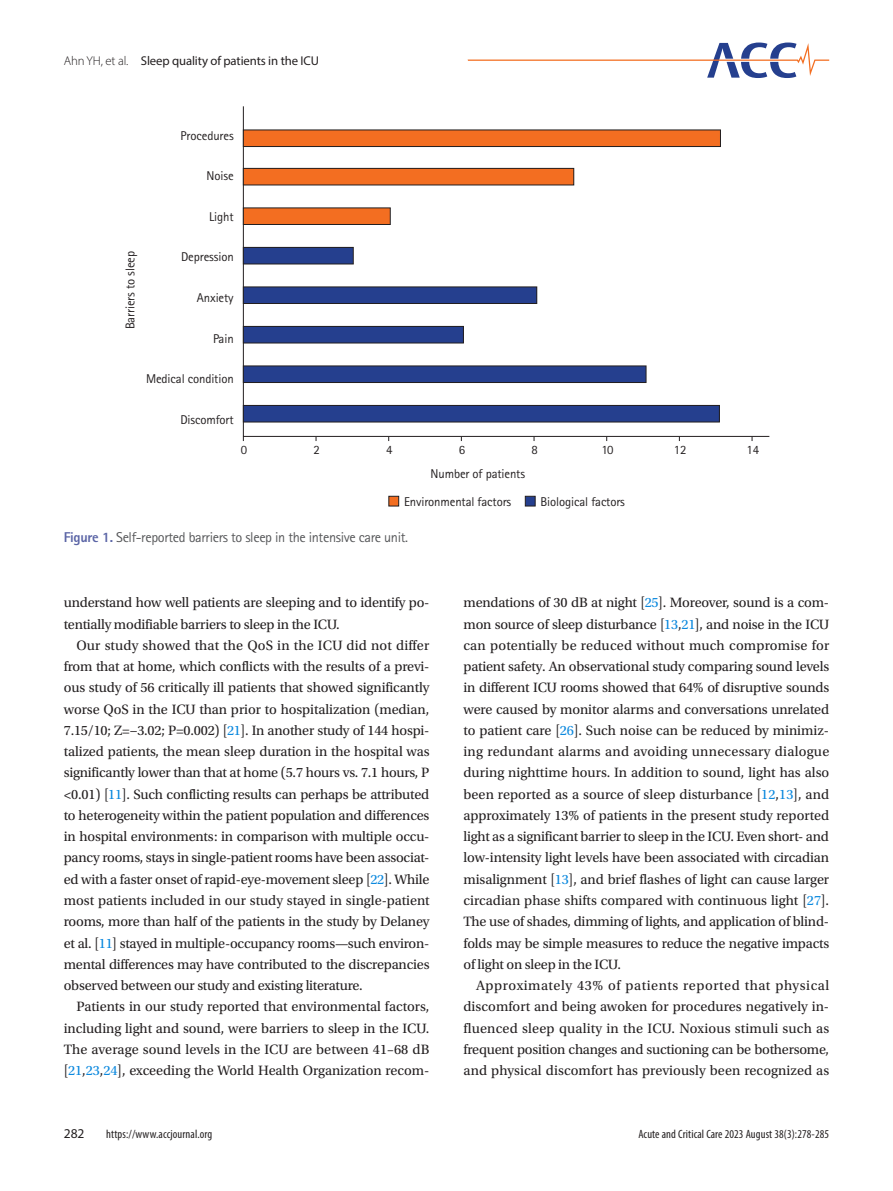
<style>
.page{position:relative;width:893px;height:1191px;background:#fff}
.page>*{position:absolute;margin:0;border:0;box-sizing:border-box;transform-origin:0 0}
.body{font:14.25px/21.3px "Utopia Std";letter-spacing:-.015em;color:#231f20;text-align:justify}
.fig-caption{font:14.25px "Rotis Sans Serif Std";letter-spacing:-.025em;color:#57585a}
.t1{font:13.5px "Myriad Pro";color:#231f20}
.picture_print{font:12.75px "Rotis Sans Serif Std";letter-spacing:-.01em;color:#231f20}
.t2{font:12.75px "Myriad Pro";letter-spacing:-.01em;color:#231f20}
.t3{font:condensed 12px "Myriad Pro";letter-spacing:.01em;color:#231f20}
.s1{font-weight:300}
.s2{font-family:"Adobe Myungjo Std";font-weight:500;color:#f36e21}
.s3{font-family:"Adobe Myungjo Std";font-weight:500;color:#253f8e}
.s4{font-weight:800;color:#5b65a6}
.s5{color:#0b88de}
</style>
<div class="page">
<svg style="left:468px;top:43px;width:361px;height:35px"></svg>
<svg style="left:243px;top:106px;width:527px;height:331px"></svg>
<div style="left:243px;top:130px;width:477px;height:16px;background:#f36e21"></div>
<div style="left:243px;top:130px;width:478px;height:17px;border:1px solid #231f20"></div>
<div style="left:243px;top:168px;width:331px;height:17px;background:#f36e21"></div>
<div style="left:243px;top:168px;width:331px;height:17px;border:1px solid #231f20"></div>
<div style="left:243px;top:208px;width:147px;height:16px;background:#f36e21"></div>
<div style="left:243px;top:207px;width:148px;height:18px;border:1px solid #231f20"></div>
<div style="left:243px;top:247px;width:110px;height:17px;background:#253f8e"></div>
<div style="left:243px;top:247px;width:111px;height:17px;border:1px solid #231f20"></div>
<div style="left:243px;top:287px;width:294px;height:16px;background:#253f8e"></div>
<div style="left:243px;top:286px;width:294px;height:18px;border:1px solid #231f20"></div>
<div style="left:243px;top:326px;width:220px;height:17px;background:#253f8e"></div>
<div style="left:243px;top:326px;width:221px;height:17px;border:1px solid #231f20"></div>
<div style="left:243px;top:366px;width:403px;height:16px;background:#253f8e"></div>
<div style="left:243px;top:365px;width:403px;height:18px;border:1px solid #231f20"></div>
<div style="left:243px;top:405px;width:476px;height:17px;background:#253f8e"></div>
<div style="left:243px;top:405px;width:477px;height:17px;border:1px solid #231f20"></div>
<p class="t2" style="left:64px;top:52px;width:257px"><span class="s1">Ahn YH, et al.</span> Sleep quality of patients in the ICU</p>
<p class="picture_print" style="left:123px;top:329px;width:80px;rotate:-90deg">Barriers to sleep</p>
<p class="picture_print" style="left:181px;top:128px;width:55px">Procedures</p>
<p class="picture_print" style="left:207px;top:168px;width:29px">Noise</p>
<p class="picture_print" style="left:209px;top:209px;width:26px">Light</p>
<p class="picture_print" style="left:181px;top:250px;width:54px">Depression</p>
<p class="picture_print" style="left:197px;top:290px;width:38px">Anxiety</p>
<p class="picture_print" style="left:213px;top:331px;width:22px">Pain</p>
<p class="picture_print" style="left:146px;top:371px;width:89px">Medical condition</p>
<p class="picture_print" style="left:180px;top:412px;width:55px">Discomfort</p>
<p class="picture_print" style="left:241px;top:442px;width:8px">0</p>
<p class="picture_print" style="left:314px;top:442px;width:8px">2</p>
<p class="picture_print" style="left:386px;top:442px;width:8px">4</p>
<p class="picture_print" style="left:459px;top:442px;width:8px">6</p>
<p class="picture_print" style="left:532px;top:442px;width:8px">8</p>
<p class="picture_print" style="left:601px;top:442px;width:14px">10</p>
<p class="picture_print" style="left:674px;top:442px;width:14px">12</p>
<p class="picture_print" style="left:746px;top:442px;width:14px">14</p>
<p class="picture_print" style="left:430px;top:466px;width:96px">Number of patients</p>
<p class="picture_print" style="left:387px;top:494px;width:239px"><span class="s2">■</span> Environmental factors <span class="s3">■</span> Biological factors</p>
<p class="fig-caption" style="left:64px;top:529px;width:346px"><span class="s4">Figure 1.</span> Self-reported barriers to sleep in the intensive care unit.</p>
<p class="body" style="left:64px;top:592px;width:367px">understand how well patients are sleeping and to identify po&shy;tentially modifiable barriers to sleep in the ICU.</p>
<p class="body" style="left:64px;top:635px;width:367px;text-indent:13px">Our study showed that the QoS in the ICU did not differ from that at home, which conflicts with the results of a previ&shy;ous study of 56 critically ill patients that showed significantly worse QoS in the ICU than prior to hospitalization (median, 7.15/10; Z=−3.02; P=0.002) [<span class="s5">21</span>]. In another study of 144 hospi&shy;talized patients, the mean sleep duration in the hospital was significantly lower than that at home (5.7 hours vs. 7.1 hours, P &lt;0.01) [<span class="s5">11</span>]. Such conflicting results can perhaps be attributed to heterogeneity within the patient population and differences in hospital environments: in comparison with multiple occu&shy;pancy rooms, stays in single-patient rooms have been associat&shy;ed with a faster onset of rapid-eye-movement sleep [<span class="s5">22</span>]. While most patients included in our study stayed in single-patient rooms, more than half of the patients in the study by Delaney et al. [<span class="s5">11</span>] stayed in multiple-occupancy rooms—such environ&shy;mental differences may have contributed to the discrepancies observed between our study and existing literature.</p>
<p class="body" style="left:64px;top:996px;width:367px;text-indent:13px">Patients in our study reported that environmental factors, including light and sound, were barriers to sleep in the ICU.<br>The average sound levels in the ICU are between 41–68 dB [<span class="s5">21</span>,<span class="s5">23</span>,<span class="s5">24</span>], exceeding the World Health Organization recom-</p>
<p class="body" style="left:463px;top:592px;width:367px">mendations of 30 dB at night [<span class="s5">25</span>]. Moreover, sound is a com&shy;mon source of sleep disturbance [<span class="s5">13</span>,<span class="s5">21</span>], and noise in the ICU can potentially be reduced without much compromise for patient safety. An observational study comparing sound levels in different ICU rooms showed that 64% of disruptive sounds were caused by monitor alarms and conversations unrelated to patient care [<span class="s5">26</span>]. Such noise can be reduced by minimiz&shy;ing redundant alarms and avoiding unnecessary dialogue during nighttime hours. In addition to sound, light has also been reported as a source of sleep disturbance [<span class="s5">12</span>,<span class="s5">13</span>], and approximately 13% of patients in the present study reported light as a significant barrier to sleep in the ICU. Even short- and low-intensity light levels have been associated with circadian misalignment [<span class="s5">13</span>], and brief flashes of light can cause larger circadian phase shifts compared with continuous light [<span class="s5">27</span>].<br>The use of shades, dimming of lights, and application of blind&shy;folds may be simple measures to reduce the negative impacts of light on sleep in the ICU.</p>
<p class="body" style="left:463px;top:975px;width:367px;text-indent:13px">Approximately 43% of patients reported that physical discomfort and being awoken for procedures negatively in&shy;fluenced sleep quality in the ICU. Noxious stimuli such as frequent position changes and suctioning can be bothersome, and physical discomfort has previously been recognized as</p>
<p class="t1" style="left:64px;top:1125px;width:22px">282</p>
<p class="t3" style="left:106px;top:1126px;width:107px">https://www.accjournal.org</p>
<p class="t3" style="left:638px;top:1126px;width:192px">Acute and Critical Care 2023 August 38(3):278-285</p>
</div>
